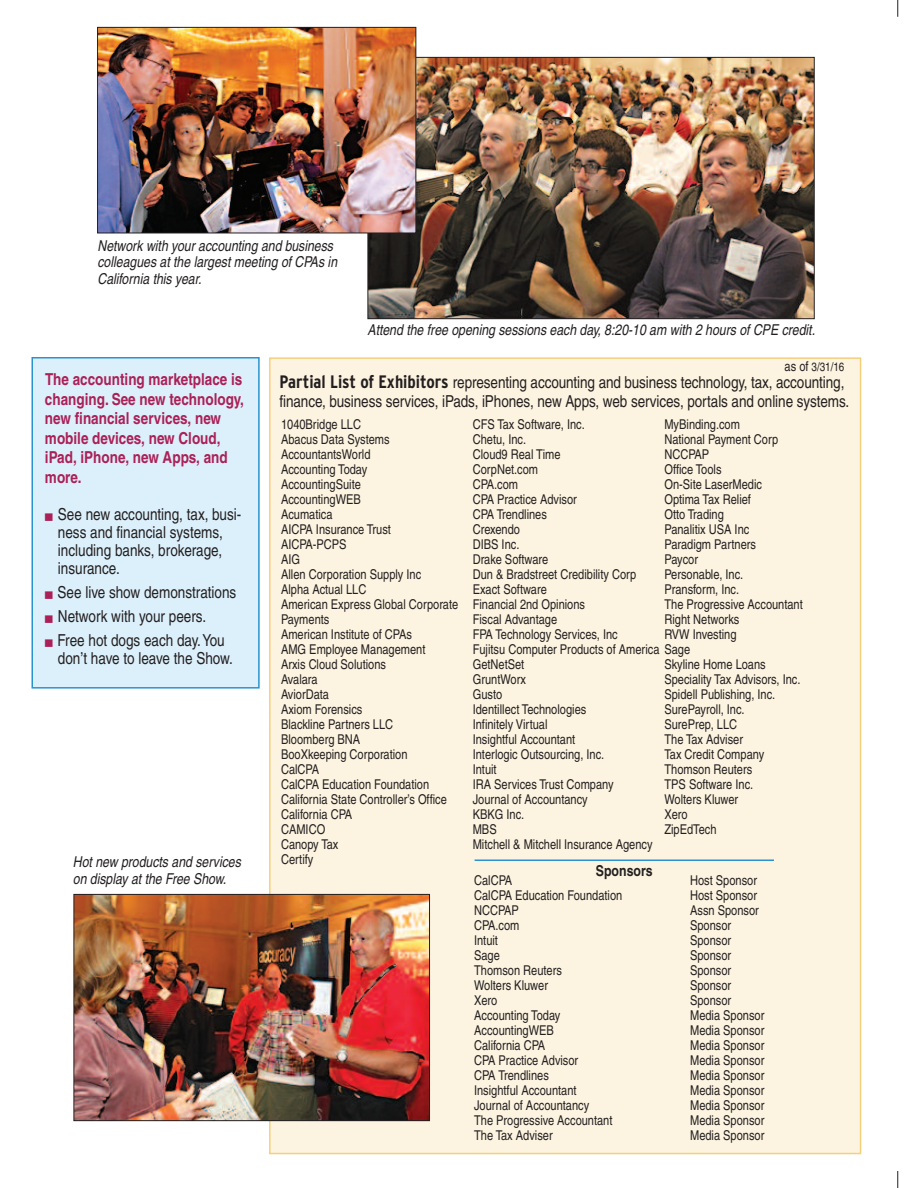
<style>
.page{position:relative;width:918px;height:1188px;background:#fff}
.page>*{position:absolute;margin:0;border:0;box-sizing:border-box;transform-origin:0 0}
.t1{font:condensed 16.5px/18px "Helvetica";letter-spacing:-.005em;color:#231f20}
.t2{font:700 condensed 16.5px/19.5px "Helvetica";color:#ab2057}
.t3{font:italic condensed 15px/16.5px "Helvetica";color:#231f20}
.t4{font:700 condensed 15px "Helvetica";color:#231f20}
.t5{font:condensed 13.5px/15px "Helvetica";color:#231f20}
.t6{font:condensed 12px "Helvetica";color:#231f20}
.s1{font-size:13.5px}
.s2{font-family:"Koz Min Pr 6 N";font-weight:500;font-stretch:normal;font-size:7.5px;color:#ab2057}
.s3{font-family:"Interstate";font-weight:700;font-size:18px}
</style>
<div class="page">
<div style="left:271px;top:359px;width:589px;height:794px;background:#fcf4e0"></div>
<hr style="left:475px;top:860px;width:299px;height:1px;background:#2a92d0">
<img style="left:369px;top:59px;width:444px;height:258px">
<div style="left:367px;top:57px;width:448px;height:262px;border:1px solid #231f20"></div>
<div style="left:33px;top:358px;width:225px;height:329px;background:#dcf0fb"></div>
<div style="left:32px;top:357px;width:228px;height:332px;border:2px solid #2a92d0"></div>
<svg style="left:897px;top:1171px;width:1px;height:17px"></svg>
<svg style="left:897px;top:0;width:1px;height:17px"></svg>
<img style="left:99px;top:29px;width:315px;height:202px">
<div style="left:97px;top:27px;width:319px;height:206px;border:1px solid #231f20"></div>
<img style="left:76px;top:896px;width:352px;height:223px">
<div style="left:74px;top:894px;width:356px;height:227px;border:1px solid #231f20"></div>
<p class="t3" style="left:98px;top:239px;width:241px">Network with your accounting and business colleagues at the largest meeting of CPAs in<br>California this year.</p>
<p class="t3" style="left:367px;top:323px;width:449px">Attend the free opening sessions each day, 8:20-10 am with 2 hours of CPE credit.</p>
<p class="t6" style="left:785px;top:362px;width:61px"><span class="s1">as of</span> 3/31/16</p>
<p class="t2" style="left:45px;top:371px;width:200px">The accounting marketplace is changing. See new technology, new financial services, new mobile devices, new Cloud, iPad, iPhone, new Apps, and more.</p>
<p class="t1" style="left:58px;top:507px;width:185px;text-indent:-13px"><span class="s2">█</span> See new accounting, tax, busi&shy;ness and financial systems, including banks, brokerage, insurance.</p>
<p class="t1" style="left:45px;top:582px;width:193px;line-height:24px"><span class="s2">█</span> See live show demonstrations <span class="s2">█</span> Network with your peers.<br><span class="s2">█</span> Free hot dogs each day.You</p>
<p class="t1" style="left:58px;top:651px;width:176px">don’t have to leave the Show.</p>
<p class="t3" style="left:73px;top:855px;width:169px">Hot new products and services on display at the Free Show.</p>
<p class="t1" style="left:280px;top:375px;width:571px;line-height:19px"><span class="s3">Partial List of Exhibitors</span> representing accounting and business technology, tax, accounting, finance, business services, iPads, iPhones, new Apps, web services, portals and online systems.</p>
<p class="t5" style="left:281px;top:418px;width:179px">1040Bridge LLC<br>Abacus Data Systems<br>AccountantsWorld<br>Accounting Today<br>AccountingSuite<br>AccountingWEB<br>Acumatica<br>AICPA Insurance Trust<br>AICPA-PCPS<br>AIG<br>Allen Corporation Supply Inc<br>Alpha Actual LLC<br>American Express Global Corporate<br>Payments<br>American Institute of CPAs<br>AMG Employee Management<br>Arxis Cloud Solutions<br>Avalara<br>AviorData<br>Axiom Forensics<br>Blackline Partners LLC<br>Bloomberg BNA<br>BooXkeeping Corporation<br>CalCPA<br>CalCPA Education Foundation<br>California State Controller’s Office<br>California CPA<br>CAMICO<br>Canopy Tax<br>Certify</p>
<p class="t5" style="left:473px;top:418px;width:219px">CFS Tax Software, Inc.<br>Chetu, Inc.<br>Cloud9 Real Time<br>CorpNet.com<br>CPA.com<br>CPA Practice Advisor<br>CPA Trendlines<br>Crexendo<br>DIBS Inc.<br>Drake Software<br>Dun &amp; Bradstreet Credibility Corp<br>Exact Software<br>Financial 2nd Opinions<br>Fiscal Advantage<br>FPA Technology Services, Inc<br>Fujitsu Computer Products of America Sage<br>GetNetSet<br>GruntWorx<br>Gusto<br>Identillect Technologies<br>Infinitely Virtual<br>Insightful Accountant<br>Interlogic Outsourcing, Inc.<br>Intuit<br>IRA Services Trust Company<br>Journal of Accountancy<br>KBKG Inc.<br>MBS<br>Mitchell &amp; Mitchell Insurance Agency</p>
<p class="t5" style="left:664px;top:418px;width:140px">MyBinding.com<br>National Payment Corp<br>NCCPAP<br>Office Tools<br>On-Site LaserMedic<br>Optima Tax Relief<br>Otto Trading<br>Panalitix USA Inc<br>Paradigm Partners<br>Paycor<br>Personable, Inc.<br>Pransform, Inc.<br>The Progressive Accountant<br>Right Networks<br>RVW Investing</p>
<p class="t5" style="left:664px;top:658px;width:138px">Skyline Home Loans<br>Speciality Tax Advisors, Inc.<br>Spidell Publishing, Inc.<br>SurePayroll, Inc.<br>SurePrep, LLC<br>The Tax Adviser<br>Tax Credit Company<br>Thomson Reuters<br>TPS Software Inc.<br>Wolters Kluwer<br>Xero<br>ZipEdTech</p>
<p class="t4" style="left:596px;top:865px;width:58px">Sponsors</p>
<p class="t5" style="left:474px;top:874px;width:40px">CalCPA</p>
<p class="t5" style="left:690px;top:874px;width:68px">Host Sponsor</p>
<p class="t5" style="left:474px;top:889px;width:150px">CalCPA Education Foundation</p>
<p class="t5" style="left:690px;top:889px;width:68px">Host Sponsor</p>
<p class="t5" style="left:474px;top:904px;width:46px">NCCPAP</p>
<p class="t5" style="left:690px;top:904px;width:70px">Assn Sponsor</p>
<p class="t5" style="left:474px;top:919px;width:47px">CPA.com</p>
<p class="t5" style="left:690px;top:919px;width:43px">Sponsor</p>
<p class="t5" style="left:474px;top:934px;width:25px">Intuit</p>
<p class="t5" style="left:690px;top:934px;width:43px">Sponsor</p>
<p class="t5" style="left:474px;top:949px;width:27px">Sage</p>
<p class="t5" style="left:690px;top:949px;width:43px">Sponsor</p>
<p class="t5" style="left:474px;top:964px;width:89px">Thomson Reuters</p>
<p class="t5" style="left:690px;top:964px;width:43px">Sponsor</p>
<p class="t5" style="left:474px;top:979px;width:75px">Wolters Kluwer</p>
<p class="t5" style="left:690px;top:979px;width:43px">Sponsor</p>
<p class="t5" style="left:474px;top:994px;width:25px">Xero</p>
<p class="t5" style="left:690px;top:994px;width:43px">Sponsor</p>
<p class="t5" style="left:474px;top:1009px;width:88px">Accounting Today</p>
<p class="t5" style="left:690px;top:1009px;width:76px">Media Sponsor</p>
<p class="t5" style="left:474px;top:1024px;width:81px">AccountingWEB</p>
<p class="t5" style="left:690px;top:1024px;width:76px">Media Sponsor</p>
<p class="t5" style="left:474px;top:1039px;width:73px">California CPA</p>
<p class="t5" style="left:690px;top:1039px;width:76px">Media Sponsor</p>
<p class="t5" style="left:474px;top:1054px;width:106px">CPA Practice Advisor</p>
<p class="t5" style="left:690px;top:1054px;width:76px">Media Sponsor</p>
<p class="t5" style="left:474px;top:1069px;width:76px">CPA Trendlines</p>
<p class="t5" style="left:690px;top:1069px;width:76px">Media Sponsor</p>
<p class="t5" style="left:474px;top:1084px;width:104px">Insightful Accountant</p>
<p class="t5" style="left:690px;top:1084px;width:76px">Media Sponsor</p>
<p class="t5" style="left:474px;top:1099px;width:117px">Journal of Accountancy</p>
<p class="t5" style="left:690px;top:1099px;width:76px">Media Sponsor</p>
<p class="t5" style="left:474px;top:1114px;width:140px">The Progressive Accountant</p>
<p class="t5" style="left:690px;top:1114px;width:76px">Media Sponsor</p>
<p class="t5" style="left:474px;top:1129px;width:80px">The Tax Adviser</p>
<p class="t5" style="left:690px;top:1129px;width:76px">Media Sponsor</p>
</div>
